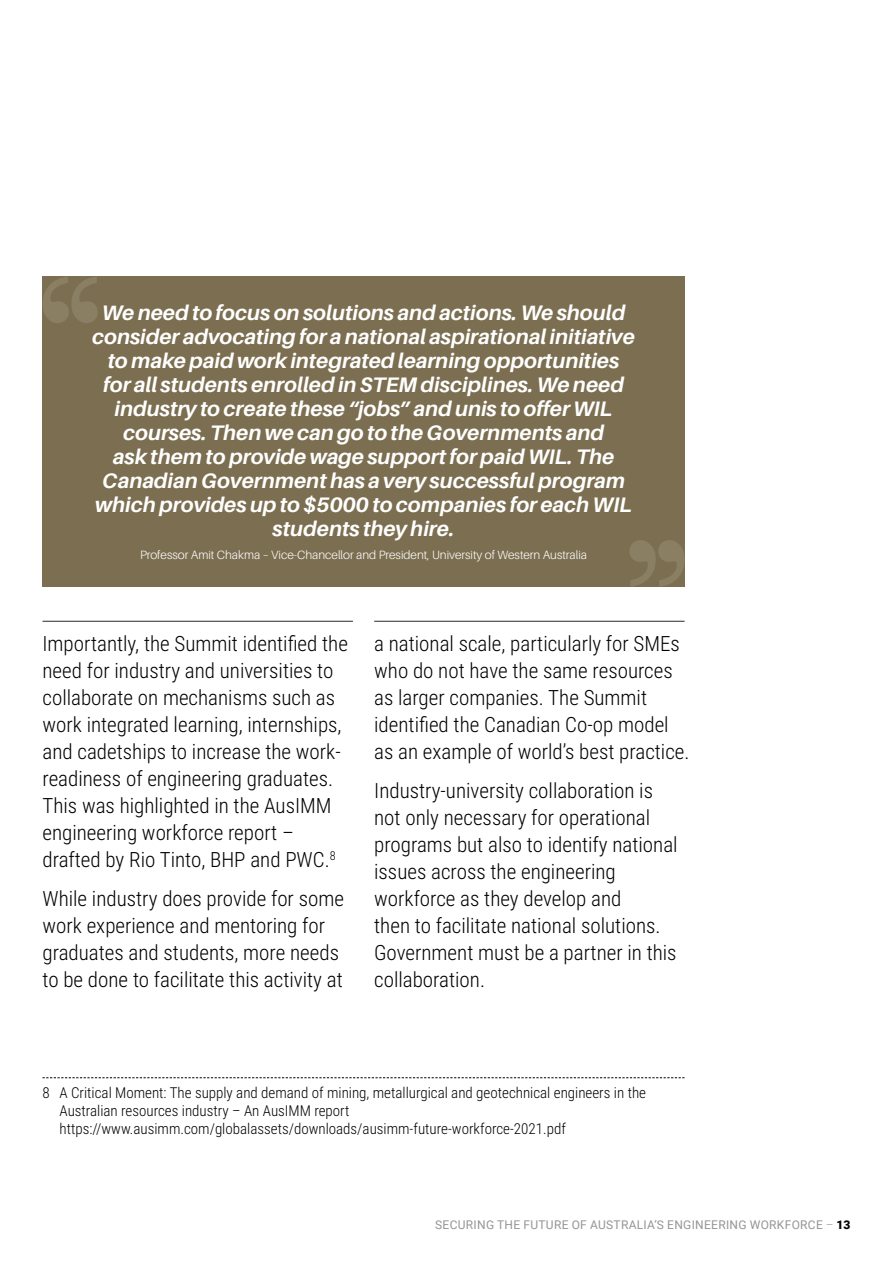
<style>
.page{position:relative;width:893px;height:1263px;background:#fff}
.page>*{position:absolute;margin:0;border:0;box-sizing:border-box;transform-origin:0 0}
.t1{font:300 21px/27px "Roboto Condensed";color:#000}
.t2{font:italic 700 21px/24px "Aileron";color:#fff;text-align:center}
.t3{font:300 15px/18px "Roboto Condensed";color:#000}
.t4{font:300 12px "Aileron";color:#fff}
.t5{font:12px "Roboto";letter-spacing:.025em;color:#939598}
.s1{font-weight:300}
.s2{font-weight:900;color:#000}
</style>
<div class="page">
<hr style="left:43px;top:621px;width:310px;height:1px;background:#292829">
<hr style="left:374px;top:621px;width:311px;height:1px;background:#292829">
<svg style="left:43px;top:1077px;width:642px;height:1px"></svg>
<div style="left:43px;top:276px;width:642px;height:311px;background:#7c6f51"></div>
<svg style="left:43px;top:277px;width:55px;height:46px"></svg>
<svg style="left:629px;top:540px;width:56px;height:47px"></svg>
<p class="t2" style="left:92px;top:301px;width:544px">We need to focus on solutions and actions. We should consider advocating for a national aspirational initiative to make paid work integrated learning opportunities for all students enrolled in STEM disciplines. We need industry to create these “jobs” and unis to offer WIL courses. Then we can go to the Governments and<br>ask them to provide wage support for paid WIL. The Canadian Government has a very successful program which provides up to $5000 to companies for each WIL students they hire.</p>
<p class="t4" style="left:140px;top:549px;width:448px">Professor Amit Chakma – Vice-Chancellor and President, University of Western Australia</p>
<p class="t1" style="left:43px;top:629px;width:307px">Importantly, the Summit identified the need for industry and universities to collaborate on mechanisms such as work integrated learning, internships, and cadetships to increase the work&shy;readiness of engineering graduates.<br>This was highlighted in the AusIMM engineering workforce report – drafted by Rio Tinto, BHP and PWC.<sup>8</sup></p>
<p class="t1" style="left:43px;top:884px;width:303px">While industry does provide for some work experience and mentoring for graduates and students, more needs to be done to facilitate this activity at</p>
<p class="t1" style="left:374px;top:629px;width:317px">a national scale, particularly for SMEs who do not have the same resources as larger companies. The Summit identified the Canadian Co-op model as an example of world’s best practice.</p>
<p class="t1" style="left:374px;top:776px;width:305px">Industry-university collaboration is not only necessary for operational programs but also to identify national issues across the engineering workforce as they develop and<br>then to facilitate national solutions.<br>Government must be a partner in this collaboration.</p>
<p class="t3" style="left:60px;top:1082px;width:588px;text-indent:-17px">8 A Critical Moment: The supply and demand of mining, metallurgical and geotechnical engineers in the<br>Australian resources industry – An AusIMM report https://www.ausimm.com/globalassets/downloads/ausimm-future-workforce-2021.pdf</p>
<p class="t5" style="left:435px;top:1217px;width:417px">SECURING THE FUTURE OF AUSTRALIA’S ENGINEERING WORKFORCE <span class="s1">–</span> <span class="s2">13</span></p>
</div>
